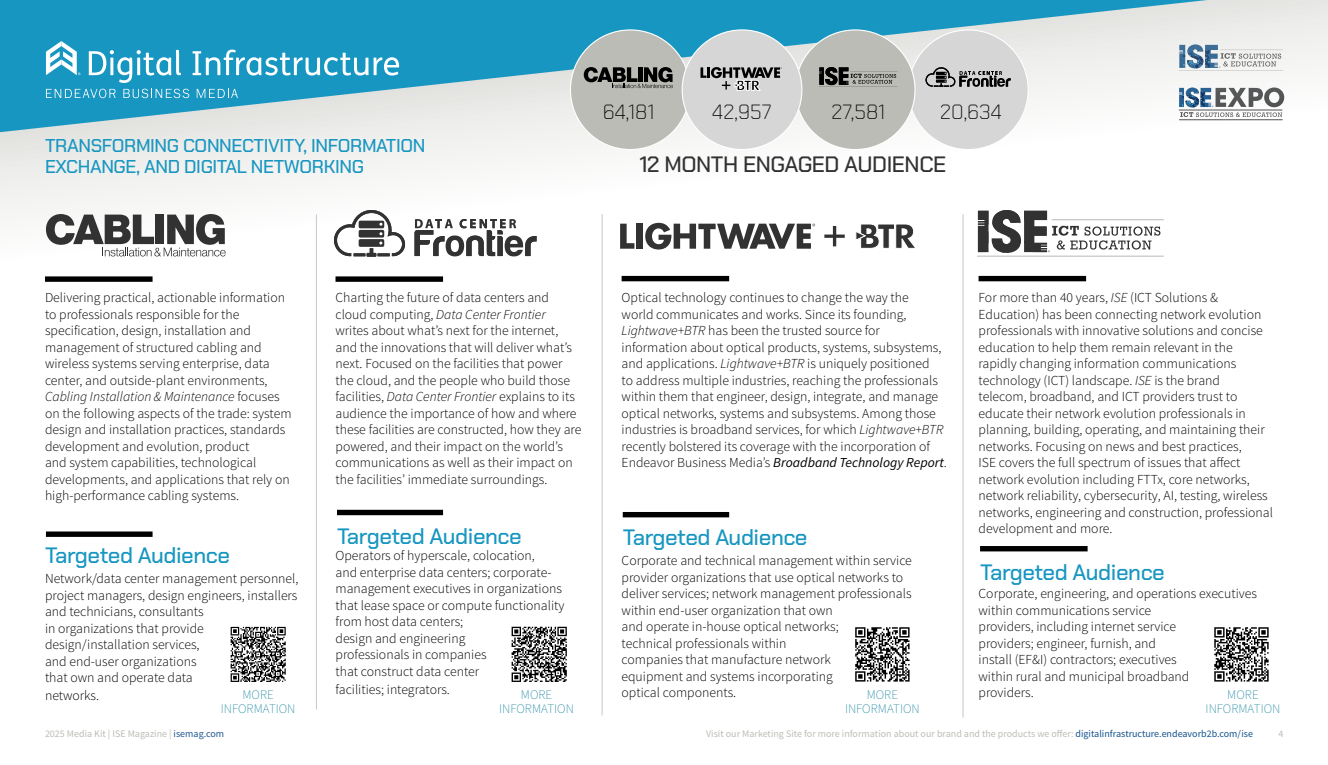
<style>
.page{position:relative;width:1328px;height:765px;background:#fff}
.page>*{position:absolute;margin:0;border:0;box-sizing:border-box;transform-origin:0 0}
.t1{font:500 22.25px "Chakra Petch";letter-spacing:-.02em;color:#1796c1}
.t2{font:500 22.25px "Chakra Petch";letter-spacing:-.02em;color:#323232}
.t3{font:200 20.5px "Chakra Petch";color:#000}
.t4{font:500 18.62px/20.5px "Chakra Petch";letter-spacing:-.02em;color:#1796c1}
.t5{font:300 13.75px/16.5px "Source Sans Pro";color:#000}
.t6{font:200 13px/14.5px "Source Sans Pro";color:#0a7d99;text-align:center}
.t7{font:10px "Source Sans Pro";color:#bcbcb6}
.s1{font-style:italic}
.s2{font-weight:400;font-style:italic}
.s3{color:#1f568f}
.s4{color:#12538c}
</style>
<div class="page">
<svg style="left:0;top:195px;width:1164px;height:89px"></svg>
<svg style="left:0;top:140px;width:608px;height:55px;fill:#f3f3f2"></svg>
<svg style="left:0;top:0;width:1328px;height:140px"></svg>
<div style="left:45px;top:276px;width:108px;height:6px;background:#000"></div>
<hr style="left:316px;top:215px;width:1px;height:495px;background:#c7c8ca">
<div style="left:46px;top:531px;width:107px;height:6px;background:#000"></div>
<svg style="left:46px;top:214px;width:180px;height:43px"></svg>
<hr style="left:962px;top:214px;width:1px;height:504px;background:#c7c8ca">
<hr style="left:602px;top:214px;width:1px;height:501px;background:#c7c8ca">
<div style="left:978px;top:276px;width:108px;height:5px;background:#000"></div>
<div style="left:980px;top:546px;width:107px;height:5px;background:#000"></div>
<div style="left:335px;top:276px;width:108px;height:6px;background:#000"></div>
<svg style="left:334px;top:210px;width:71px;height:47px"></svg>
<svg style="left:414px;top:219px;width:122px;height:37px"></svg>
<div style="left:337px;top:510px;width:106px;height:5px;background:#000"></div>
<div style="left:621px;top:276px;width:108px;height:5px;background:#000"></div>
<svg style="left:620px;top:224px;width:14px;height:25px"></svg>
<div style="left:636px;top:224px;width:7px;height:25px;background:#323232"></div>
<svg style="left:645px;top:223px;width:170px;height:27px"></svg>
<svg style="left:855px;top:223px;width:62px;height:26px"></svg>
<svg style="left:824px;top:226px;width:20px;height:20px"></svg>
<div style="left:623px;top:512px;width:106px;height:5px;background:#000"></div>
<div style="left:908px;top:30px;width:120px;height:120px;background:#d6d6d6;border-radius:50%"></div>
<div style="left:795px;top:30px;width:120px;height:120px;background:#bcbcb6;border-radius:50%"></div>
<div style="left:570px;top:30px;width:120px;height:120px;background:#bcbcb6;border-radius:50%"></div>
<div style="left:682px;top:30px;width:120px;height:120px;background:#d6d6d6;border-radius:50%"></div>
<svg style="left:584px;top:67px;width:89px;height:21px"></svg>
<svg style="left:925px;top:67px;width:85px;height:20px"></svg>
<svg style="left:819px;top:67px;width:78px;height:20px"></svg>
<svg style="left:700px;top:67px;width:82px;height:24px"></svg>
<svg style="left:231px;top:627px;width:55px;height:55px"></svg>
<svg style="left:1214px;top:627px;width:54px;height:55px"></svg>
<svg style="left:511px;top:627px;width:56px;height:55px"></svg>
<svg style="left:855px;top:627px;width:54px;height:55px"></svg>
<svg style="left:46px;top:89px;width:70px;height:9px"></svg>
<svg style="left:123px;top:89px;width:66px;height:9px"></svg>
<svg style="left:197px;top:89px;width:41px;height:9px"></svg>
<svg style="left:46px;top:41px;width:35px;height:34px"></svg>
<svg style="left:89px;top:50px;width:92px;height:33px"></svg>
<svg style="left:193px;top:50px;width:206px;height:26px"></svg>
<h3 class="t4" style="left:45px;top:135px;width:382px">TRANSFORMING CONNECTIVITY, INFORMATION<br>EXCHANGE, AND DIGITAL NETWORKING</h3>
<h2 class="t3" style="left:603px;top:94px;width:53px">64,181</h2>
<h2 class="t3" style="left:712px;top:94px;width:61px">42,957</h2>
<h2 class="t3" style="left:831px;top:94px;width:55px">27,581</h2>
<h2 class="t3" style="left:940px;top:94px;width:63px">20,634</h2>
<h1 class="t2" style="left:639px;top:151px;width:308px">12 MONTH ENGAGED AUDIENCE</h1>
<p class="t5" style="left:978px;top:289px;width:296px">For more than 40 years, <span class="s1">ISE</span> (ICT Solutions &amp; Education) has been connecting network evolution professionals with innovative solutions and concise education to help them remain relevant in the rapidly changing information communications technology (ICT) landscape. <span class="s1">ISE</span> is the brand<br>telecom, broadband, and ICT providers trust to educate their network evolution professionals in planning, building, operating, and maintaining their networks. Focusing on news and best practices,<br>ISE covers the full spectrum of issues that affect network evolution including FTTx, core networks, network reliability, cybersecurity, AI, testing, wireless networks, engineering and construction, professional development and more.</p>
<p class="t5" style="left:45px;top:289px;width:248px">Delivering practical, actionable information to professionals responsible for the specification, design, installation and management of structured cabling and wireless systems serving enterprise, data center, and outside-plant environments, <span class="s1">Cabling Installation &amp; Maintenance</span> focuses on the following aspects of the trade: system design and installation practices, standards development and evolution, product<br>and system capabilities, technological developments, and applications that rely on high-performance cabling systems.</p>
<p class="t5" style="left:335px;top:289px;width:247px">Charting the future of data centers and cloud computing, <span class="s1">Data Center Frontier </span>writes about what’s next for the internet, and the innovations that will deliver what’s next. Focused on the facilities that power the cloud, and the people who build those facilities, <span class="s1">Data Center Frontier</span> explains to its audience the importance of how and where these facilities are constructed, how they are powered, and their impact on the world’s communications as well as their impact on the facilities’ immediate surroundings.</p>
<p class="t5" style="left:621px;top:289px;width:327px">Optical technology continues to change the way the<br>world communicates and works. Since its founding, <span class="s1">Lightwave+BTR</span> has been the trusted source for information about optical products, systems, subsystems, and applications. <span class="s1">Lightwave+BTR</span> is uniquely positioned<br>to address multiple industries, reaching the professionals within them that engineer, design, integrate, and manage optical networks, systems and subsystems. Among those industries is broadband services, for which <span class="s1">Lightwave+BTR </span>recently bolstered its coverage with the incorporation of Endeavor Business Media’s <span class="s2">Broadband Technology Report</span>.</p>
<h1 class="t1" style="left:337px;top:523px;width:186px">Targeted Audience</h1>
<h1 class="t1" style="left:623px;top:524px;width:186px">Targeted Audience</h1>
<h1 class="t1" style="left:45px;top:542px;width:186px">Targeted Audience</h1>
<p class="t5" style="left:45px;top:571px;width:255px">Network/data center management personnel, project managers, design engineers, installers and technicians, consultants<br>in organizations that provide design/installation services,<br>and end-user organizations<br>that own and operate data</p>
<p class="t5" style="left:45px;top:688px;width:56px">networks.</p>
<p class="t5" style="left:335px;top:548px;width:230px">Operators of hyperscale, colocation,<br>and enterprise data centers; corporate&shy;management executives in organizations that lease space or compute functionality from host data centers;<br>design and engineering<br>professionals in companies<br>that construct data center</p>
<p class="t5" style="left:335px;top:681px;width:116px">facilities; integrators.</p>
<p class="t5" style="left:621px;top:553px;width:292px">Corporate and technical management within service provider organizations that use optical networks to deliver services; network management professionals within end-user organization that own<br>and operate in-house optical networks;<br>technical professionals within<br>companies that manufacture network<br>equipment and systems incorporating<br>optical components.</p>
<h1 class="t1" style="left:980px;top:560px;width:186px">Targeted Audience</h1>
<p class="t5" style="left:978px;top:585px;width:280px">Corporate, engineering, and operations executives within communications service<br>providers, including internet service<br>providers; engineer, furnish, and<br>install (EF&amp;I) contractors; executives<br>within rural and municipal broadband<br>providers.</p>
<p class="t6" style="left:221px;top:687px;width:76px">MORE<br>INFORMATION</p>
<p class="t6" style="left:845px;top:687px;width:76px">MORE<br>INFORMATION</p>
<p class="t6" style="left:1205px;top:687px;width:76px">MORE<br>INFORMATION</p>
<p class="t6" style="left:499px;top:687px;width:76px">MORE<br>INFORMATION</p>
<p class="t7" style="left:45px;top:727px;width:181px">2025 Media Kit | ISE Magazine | <span class="s3">isemag.com</span></p>
<p class="t7" style="left:706px;top:727px;width:548px">Visit our Marketing Site for more information about our brand and the products we offer: <span class="s4">digitalinfrastructure.endeavorb2b.com/ise</span></p>
<p class="t7" style="left:1278px;top:727px;width:6px">4</p>
</div>
